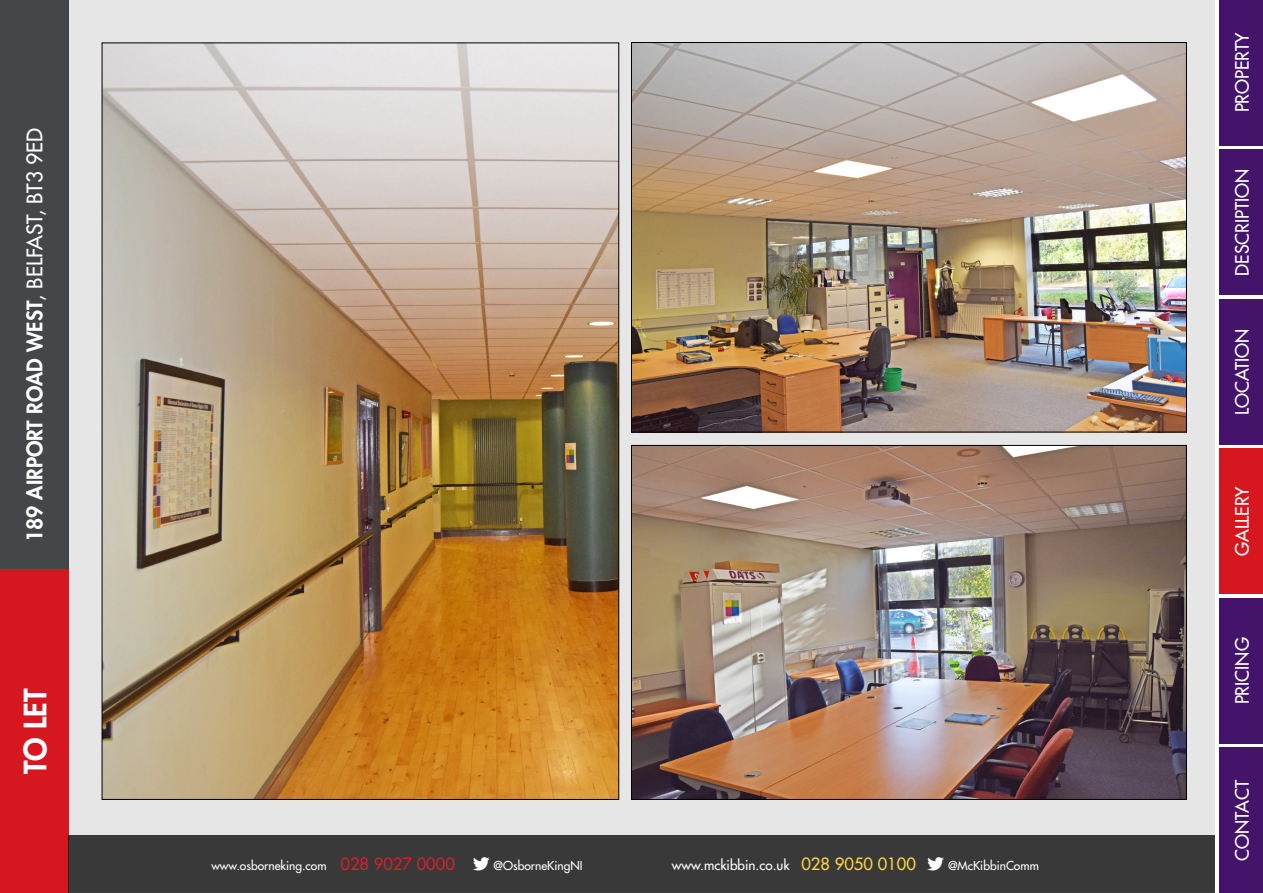
<style>
.page{position:relative;width:1263px;height:893px;background:#fff}
.page>*{position:absolute;margin:0;border:0;box-sizing:border-box;transform-origin:0 0}
.t1{font:800 30px "Futura Std";color:#fff}
.t2{font:800 21px "Futura Std";color:#fff}
.t3{font:500 18px "Futura Std";color:#fff}
.t4{font:500 13.5px "Futura Std";color:#fff}
.t5{font:500 12px "Futura Std";color:#fff}
.s1{font-weight:500}
.s2{font-size:16.5px;color:#d1232a}
.s3{font-size:16.5px;color:#fcd549}
</style>
<div class="page">
<div style="left:68px;top:0;width:1147px;height:892px;background:#e6e6e6"></div>
<div style="left:1219px;top:0;width:44px;height:145px;background:#44146b"></div>
<div style="left:1219px;top:150px;width:44px;height:145px;background:#44146b"></div>
<div style="left:1219px;top:299px;width:44px;height:145px;background:#44146b"></div>
<div style="left:1219px;top:598px;width:44px;height:145px;background:#44146b"></div>
<div style="left:1219px;top:748px;width:44px;height:145px;background:#44146b"></div>
<div style="left:0;top:0;width:68px;height:594px;background:#434749"></div>
<div style="left:0;top:570px;width:68px;height:323px;background:#d7171f"></div>
<div style="left:1219px;top:449px;width:44px;height:145px;background:#d7171f"></div>
<img style="left:633px;top:447px;width:552px;height:351px">
<img style="left:104px;top:45px;width:513px;height:753px">
<img style="left:633px;top:44px;width:552px;height:386px">
<div style="left:68px;top:835px;width:1147px;height:58px;background:#39393a"></div>
<h2 class="t2" style="left:21px;top:542px;width:416px;rotate:-90deg">189 AIRPORT ROAD WEST<span class="s1">, BELFAST, BT3 9ED</span></h2>
<h1 class="t1" style="left:16px;top:774px;width:87px;rotate:-90deg">TO LET</h1>
<p class="t5" style="left:211px;top:858px;width:245px">www.osborneking.com <span class="s2">028 9027 0000</span></p>
<p class="t5" style="left:493px;top:858px;width:91px">@OsborneKingNI</p>
<p class="t4" style="left:672px;top:857px;width:245px">www.mckibbin.co.uk <span class="s3">028 9050 0100</span></p>
<p class="t5" style="left:948px;top:858px;width:92px">@McKibbinComm</p>
<h3 class="t3" style="left:1231px;top:112px;width:82px;rotate:-90deg">PROPERTY</h3>
<h3 class="t3" style="left:1231px;top:276px;width:109px;rotate:-90deg">DESCRIPTION</h3>
<h3 class="t3" style="left:1231px;top:415px;width:88px;rotate:-90deg">LOCATION</h3>
<h3 class="t3" style="left:1231px;top:556px;width:71px;rotate:-90deg">GALLERY</h3>
<h3 class="t3" style="left:1231px;top:704px;width:69px;rotate:-90deg">PRICING</h3>
<h3 class="t3" style="left:1231px;top:861px;width:82px;rotate:-90deg">CONTACT</h3>
</div>
